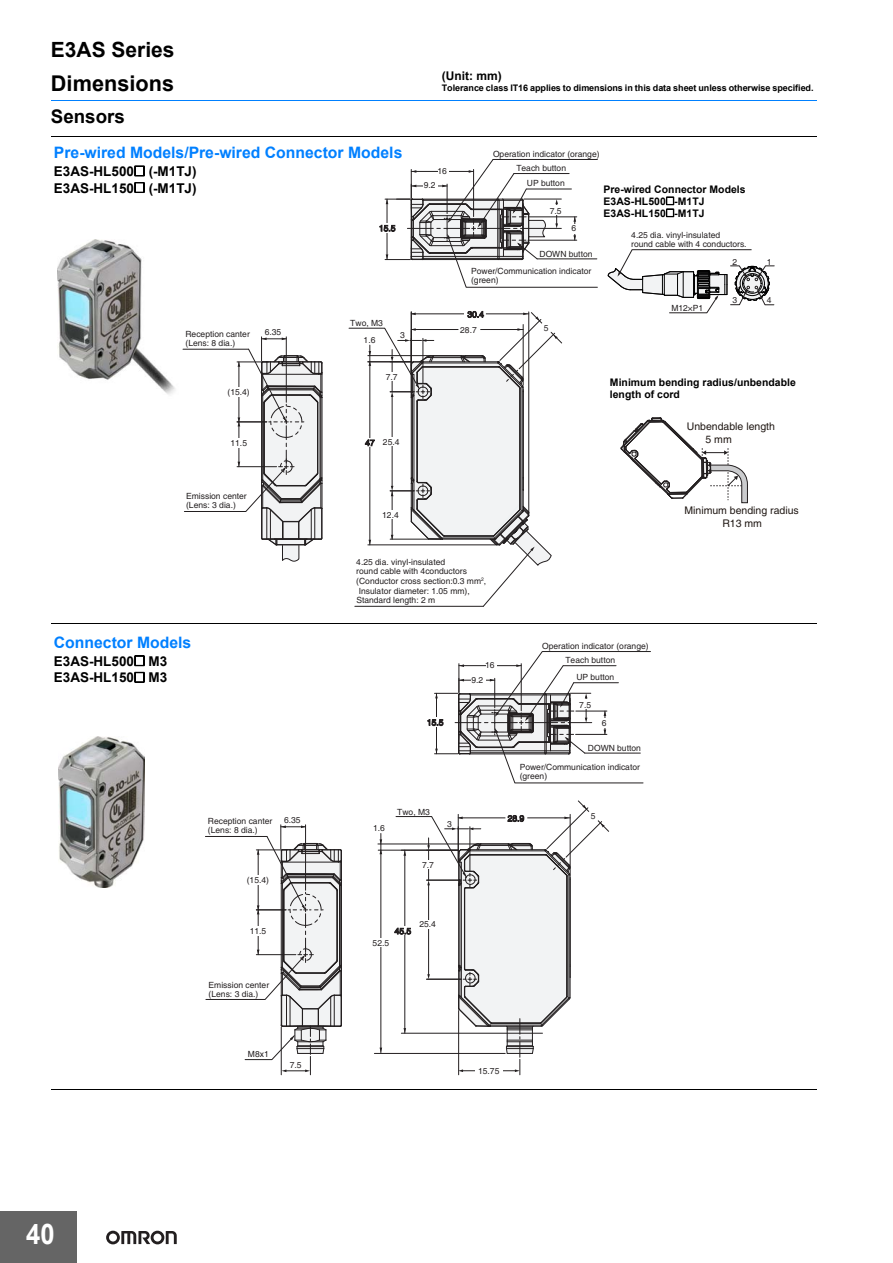
<style>
.page{position:relative;width:893px;height:1263px;background:#fff}
.page>*{position:absolute;margin:0;border:0;box-sizing:border-box;transform-origin:0 0}
.t1{font:700 28.5px "Arial";color:#fff;scale:.9 1}
.t2{font:700 21.75px "Arial";color:#000}
.t3{font:700 21px "Arial";color:#000}
.t4{font:700 18.75px "Arial";color:#000}
.t5{font:700 15.75px "Arial";color:#0080ff}
.t6{font:700 13.5px/16.5px "Arial";color:#000}
.t7{font:700 12px "Arial";color:#000}
.t8{font:700 10.5px/12px "Arial";color:#000}
.t9{font:10.5px/13.5px "Helvetica";color:#201814}
.t10{font:700 9px "Arial";letter-spacing:-.01em;color:#000}
.t11{font:8.55px/9px "Helvetica";color:#231f20}
</style>
<div class="page">
<div style="left:0;top:1212px;width:76px;height:51px;background:#656565"></div>
<hr style="left:76px;top:1212px;width:1px;height:51px;background:#656565">
<svg style="left:106px;top:1231px;width:71px;height:13px"></svg>
<hr style="left:51px;top:100px;width:765px;height:1px;background:#0080ff">
<hr style="left:51px;top:137px;width:765px;height:1px;background:#000">
<hr style="left:51px;top:623px;width:765px;height:1px;background:#000">
<hr style="left:51px;top:1090px;width:765px;height:1px;background:#000">
<hr style="left:183px;top:349px;width:66px;height:1px;background:#231f20">
<svg style="left:184px;top:337px;width:139px;height:225px"></svg>
<div style="left:227px;top:387px;width:24px;height:9px;background:#fff"></div>
<div style="left:227px;top:439px;width:24px;height:9px;background:#fff"></div>
<svg style="left:349px;top:312px;width:213px;height:295px"></svg>
<div style="left:383px;top:372px;width:13px;height:9px;background:#fff"></div>
<div style="left:383px;top:437px;width:18px;height:9px;background:#fff"></div>
<div style="left:359px;top:438px;width:19px;height:9px;background:#fff"></div>
<div style="left:382px;top:510px;width:18px;height:9px;background:#fff"></div>
<svg style="left:385px;top:159px;width:213px;height:129px"></svg>
<div style="left:383px;top:223px;width:5px;height:10px;background:#fff"></div>
<div style="left:553px;top:206px;width:6px;height:9px;background:#fff"></div>
<svg style="left:608px;top:249px;width:166px;height:64px"></svg>
<svg style="left:621px;top:418px;width:127px;height:85px"></svg>
<img style="left:58px;top:239px;width:117px;height:156px">
<hr style="left:378px;top:850px;width:80px;height:1px;background:#231f20">
<hr style="left:378px;top:844px;width:133px;height:1px;background:#231f20">
<hr style="left:381px;top:850px;width:1px;height:203px;background:#231f20">
<svg style="left:379px;top:833px;width:3px;height:21px"></svg>
<hr style="left:374px;top:1053px;width:131px;height:1px;background:#231f20">
<hr style="left:542px;top:651px;width:108px;height:1px;background:#231f20">
<svg style="left:205px;top:825px;width:137px;height:250px"></svg>
<svg style="left:434px;top:651px;width:209px;height:132px"></svg>
<svg style="left:395px;top:800px;width:214px;height:275px"></svg>
<div style="left:419px;top:860px;width:13px;height:9px;background:#fff"></div>
<div style="left:419px;top:920px;width:20px;height:9px;background:#fff"></div>
<div style="left:394px;top:926px;width:19px;height:9px;background:#fff"></div>
<div style="left:370px;top:938px;width:20px;height:9px;background:#fff"></div>
<div style="left:476px;top:1066px;width:27px;height:9px;background:#fff"></div>
<div style="left:471px;top:677px;width:14px;height:6px;background:#fff"></div>
<div style="left:486px;top:663px;width:11px;height:9px;background:#fff"></div>
<div style="left:602px;top:718px;width:6px;height:9px;background:#fff"></div>
<div style="left:432px;top:718px;width:6px;height:9px;background:#fff"></div>
<div style="left:247px;top:875px;width:23px;height:9px;background:#fff"></div>
<div style="left:247px;top:927px;width:23px;height:9px;background:#fff"></div>
<div style="left:582px;top:700px;width:6px;height:9px;background:#fff"></div>
<img style="left:58px;top:736px;width:86px;height:151px">
<h3 class="t3" style="left:51px;top:38px;width:125px">E3AS Series</h3>
<h2 class="t2" style="left:51px;top:71px;width:125px">Dimensions</h2>
<h3 class="t4" style="left:51px;top:106px;width:75px">Sensors</h3>
<h3 class="t7" style="left:442px;top:69px;width:61px">(Unit: mm)</h3>
<p class="t10" style="left:442px;top:83px;width:373px">Tolerance class IT16 applies to dimensions in this data sheet unless otherwise specified.</p>
<h3 class="t5" style="left:54px;top:144px;width:350px">Pre-wired Models/Pre-wired Connector Models</h3>
<p class="t11" style="left:493px;top:150px;width:108px">Operation indicator (orange)</p>
<h3 class="t6" style="left:54px;top:163px;width:144px">E3AS-HL500 (-M1TJ)<br>E3AS-HL150 (-M1TJ)</h3>
<p class="t11" style="left:516px;top:165px;width:51px">Teach button</p>
<p class="t11" style="left:437px;top:167px;width:11px">16</p>
<p class="t11" style="left:527px;top:180px;width:39px">UP button</p>
<p class="t11" style="left:424px;top:182px;width:13px">9.2</p>
<p class="t8" style="left:603px;top:183px;width:144px">Pre-wired Connector Models<br>E3AS-HL500 -M1TJ<br>E3AS-HL150 -M1TJ</p>
<p class="t11" style="left:550px;top:207px;width:13px">7.5</p>
<p class="t11" style="left:185px;top:330px;width:66px">Reception canter (Lens: 8 dia.)</p>
<p class="t11" style="left:265px;top:329px;width:18px">6.35</p>
<p class="t11" style="left:227px;top:388px;width:24px">(15.4)</p>
<p class="t11" style="left:230px;top:439px;width:18px">11.5</p>
<p class="t11" style="left:186px;top:492px;width:62px">Emission center (Lens: 3 dia.)</p>
<h3 class="t5" style="left:54px;top:633px;width:139px">Connector Models</h3>
<h3 class="t6" style="left:54px;top:653px;width:115px">E3AS-HL500 M3<br>E3AS-HL150 M3</h3>
<p class="t11" style="left:208px;top:817px;width:66px">Reception canter (Lens: 8 dia.)</p>
<p class="t11" style="left:284px;top:817px;width:18px">6.35</p>
<p class="t11" style="left:247px;top:876px;width:24px">(15.4)</p>
<p class="t11" style="left:250px;top:927px;width:18px">11.5</p>
<p class="t11" style="left:209px;top:981px;width:62px">Emission center (Lens: 3 dia.)</p>
<p class="t11" style="left:248px;top:1050px;width:22px">M8x1</p>
<p class="t11" style="left:290px;top:1061px;width:13px">7.5</p>
<p class="t11" style="left:379px;top:225px;width:18px">15.5</p>
<p class="t11" style="left:350px;top:320px;width:34px">Two, M3</p>
<p class="t11" style="left:364px;top:336px;width:13px">1.6</p>
<p class="t11" style="left:400px;top:332px;width:6px">3</p>
<p class="t11" style="left:386px;top:373px;width:13px">7.7</p>
<p class="t11" style="left:365px;top:438px;width:36px">47 25.4</p>
<p class="t11" style="left:571px;top:225px;width:6px">6</p>
<p class="t11" style="left:539px;top:250px;width:55px">DOWN button</p>
<p class="t11" style="left:471px;top:268px;width:122px">Power/Communication indicator (green)</p>
<p class="t11" style="left:467px;top:311px;width:18px">30.4</p>
<p class="t11" style="left:460px;top:326px;width:18px">28.7</p>
<p class="t11" style="left:544px;top:324px;width:6px">5</p>
<p class="t11" style="left:631px;top:231px;width:117px">4.25 dia. vinyl-insulated<br>round cable with 4 conductors.</p>
<p class="t11" style="left:671px;top:304px;width:33px">M12×P1</p>
<p class="t11" style="left:732px;top:258px;width:6px">2</p>
<p class="t11" style="left:732px;top:297px;width:6px">3</p>
<p class="t11" style="left:767px;top:297px;width:6px">4</p>
<p class="t11" style="left:767px;top:258px;width:6px">1</p>
<p class="t8" style="left:610px;top:376px;width:187px">Minimum bending radius/unbendable length of cord</p>
<p class="t9" style="left:705px;top:420px;width:71px;text-indent:-19px">Unbendable length<br>5 mm</p>
<p class="t11" style="left:382px;top:511px;width:18px">12.4</p>
<p class="t11" style="left:356px;top:558px;width:131px;line-height:9.6px">4.25 dia. vinyl-insulated<br>round cable with 4conductors (Conductor cross section:0.3 mm<sup>2</sup>,<br>Insulator diameter: 1.05 mm),<br>Standard length: 2 m</p>
<p class="t9" style="left:684px;top:504px;width:116px;text-align:center">Minimum bending radius<br>R13 mm</p>
<p class="t11" style="left:485px;top:662px;width:11px">16</p>
<p class="t11" style="left:471px;top:676px;width:13px">9.2</p>
<p class="t11" style="left:542px;top:642px;width:108px">Operation indicator (orange)</p>
<p class="t11" style="left:565px;top:656px;width:51px">Teach button</p>
<p class="t11" style="left:576px;top:674px;width:39px">UP button</p>
<p class="t11" style="left:579px;top:701px;width:13px">7.5</p>
<p class="t11" style="left:427px;top:719px;width:18px">15.5</p>
<p class="t11" style="left:602px;top:719px;width:6px">6</p>
<p class="t11" style="left:588px;top:744px;width:55px">DOWN button</p>
<p class="t11" style="left:373px;top:825px;width:13px">1.6</p>
<p class="t11" style="left:397px;top:808px;width:34px">Two, M3</p>
<p class="t11" style="left:422px;top:861px;width:13px">7.7</p>
<p class="t11" style="left:447px;top:820px;width:6px">3</p>
<p class="t11" style="left:395px;top:927px;width:18px">45.5</p>
<p class="t11" style="left:373px;top:939px;width:18px">52.5</p>
<p class="t11" style="left:419px;top:921px;width:18px">25.4</p>
<p class="t11" style="left:520px;top:764px;width:122px">Power/Communication indicator (green)</p>
<p class="t11" style="left:508px;top:815px;width:18px">28.9</p>
<p class="t11" style="left:591px;top:812px;width:6px">5</p>
<p class="t11" style="left:478px;top:1068px;width:23px">15.75</p>
<h1 class="t1" style="left:26px;top:1218px;width:33px">40</h1>
</div>
